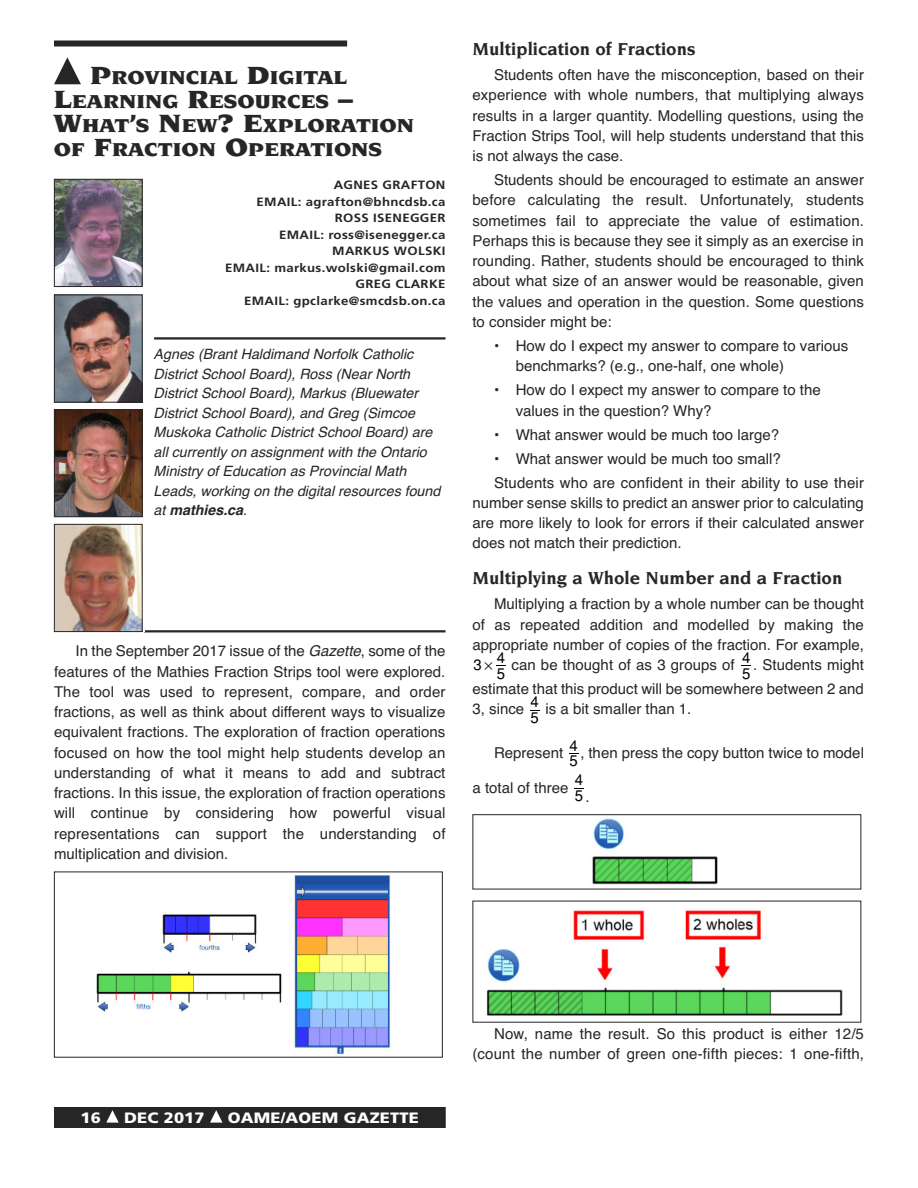
<style>
.page{position:relative;width:918px;height:1188px;background:#fff}
.page>*{position:absolute;margin:0;border:0;box-sizing:border-box;transform-origin:0 0}
.t1{font:900 20.25px/24px "Novarese";color:#272526;scale:1.1 1}
.t2{font:700 18.75px "Novarese";color:#272526}
.t3{font:15px/20.2px "Helvetica";color:#272526;text-align:justify}
.t4{font:900 15px "Frutiger";letter-spacing:.01em;color:#fff;scale:1.1 1}
.t5{font:15px/15.8px "Helvetica";color:#000}
.t6{font:italic 14.25px/19.5px "Helvetica";color:#272526}
.t7{font:700 12px/16.5px "Frutiger";letter-spacing:.025em;color:#272526;text-align:right;scale:1.1 1}
.s1{font-size:27px}
.s2{font-weight:700}
.s3{font-style:normal}
.s4{font-style:italic}
.s5{color:#272526}
</style>
<div class="page">
<div style="left:54px;top:40px;width:293px;height:6px;background:#272526"></div>
<hr style="left:154px;top:337px;width:292px;height:3px;background:#272526">
<hr style="left:144px;top:630px;width:302px;height:2px;background:#272526">
<svg style="left:54px;top:57px;width:27px;height:27px"></svg>
<img style="left:96px;top:874px;width:295px;height:181px">
<div style="left:54px;top:872px;width:389px;height:186px;border:1px solid #272526"></div>
<img style="left:592px;top:818px;width:126px;height:67px">
<div style="left:472px;top:814px;width:389px;height:75px;border:1px solid #272526"></div>
<img style="left:486px;top:910px;width:357px;height:106px">
<div style="left:54px;top:1107px;width:392px;height:21px;background:#272526"></div>
<svg style="left:106px;top:1110px;width:13px;height:13px"></svg>
<svg style="left:210px;top:1110px;width:13px;height:13px"></svg>
<img style="left:56px;top:526px;width:85px;height:104px">
<div style="left:54px;top:524px;width:89px;height:108px;border:1px solid #272526"></div>
<img style="left:56px;top:411px;width:85px;height:104px">
<div style="left:54px;top:409px;width:89px;height:108px;border:1px solid #272526"></div>
<img style="left:56px;top:181px;width:85px;height:104px">
<div style="left:54px;top:179px;width:89px;height:108px;border:1px solid #272526"></div>
<img style="left:56px;top:297px;width:85px;height:104px">
<div style="left:54px;top:295px;width:89px;height:108px;border:1px solid #272526"></div>
<h1 class="t1" style="left:54px;top:66px;width:329px;text-indent:36px"><span class="s1">P</span>ROVINCIAL <span class="s1">D</span>IGITAL<br><span class="s1">L</span>EARNING <span class="s1">R</span>ESOURCES <span class="s1">–<br>W</span>HAT<span class="s1">’</span>S <span class="s1">N</span>EW<span class="s1">? E</span>XPLORATION<br>OF <span class="s1">F</span>RACTION <span class="s1">O</span>PERATIONS</h1>
<p class="t7" style="left:225px;top:176px;width:202px">AGNES GRAFTON<br>EMAIL: agrafton@bhncdsb.ca<br>ROSS ISENEGGER<br>EMAIL: ross@isenegger.ca<br>MARKUS WOLSKI<br>EMAIL: markus.wolski@gmail.com<br>GREG CLARKE<br>EMAIL: gpclarke@smcdsb.on.ca</p>
<p class="t6" style="left:154px;top:345px;width:288px">Agnes (Brant Haldimand Norfolk Catholic District School Board), Ross (Near North District School Board), Markus (Bluewater District School Board), and Greg (Simcoe Muskoka Catholic District School Board) are all currently on assignment with the Ontario Ministry of Education as Provincial Math Leads, working on the digital resources found at <span class="s2">mathies.ca</span><span class="s3">.</span></p>
<p class="t3" style="left:54px;top:641px;width:393px;text-indent:22px">In the September 2017 issue of the <span class="s4">Gazette</span>, some of the features of the Mathies Fraction Strips tool were explored.<br>The tool was used to represent, compare, and order fractions, as well as think about different ways to visualize equivalent fractions. The exploration of fraction operations focused on how the tool might help students develop an understanding of what it means to add and subtract fractions. In this issue, the exploration of fraction operations will continue by considering how powerful visual representations can support the understanding of multiplication and division.</p>
<p class="t2" style="left:472px;top:38px;width:224px">Multiplication of Fractions</p>
<p class="t3" style="left:472px;top:65px;width:393px;text-indent:22px">Students often have the misconception, based on their experience with whole numbers, that multiplying always results in a larger quantity. Modelling questions, using the Fraction Strips Tool, will help students understand that this is not always the case.</p>
<p class="t3" style="left:472px;top:170px;width:393px;text-indent:22px">Students should be encouraged to estimate an answer before calculating the result. Unfortunately, students sometimes fail to appreciate the value of estimation.<br>Perhaps this is because they see it simply as an exercise in rounding. Rather, students should be encouraged to think about what size of an answer would be reasonable, given the values and operation in the question. Some questions to consider might be:</p>
<p class="t3" style="left:516px;top:336px;width:334px;text-indent:-22px">• How do I expect my answer to compare to various benchmarks? (e.g., one-half, one whole)</p>
<p class="t3" style="left:516px;top:380px;width:307px;text-indent:-22px">• How do I expect my answer to compare to the values in the question? Why?</p>
<p class="t3" style="left:494px;top:425px;width:287px">• What answer would be much too large?</p>
<p class="t3" style="left:494px;top:447px;width:371px;line-height:24px">• What answer would be much too small?<br>Students who are confident in their ability to use their</p>
<p class="t3" style="left:473px;top:493px;width:393px">number sense skills to predict an answer prior to calculating are more likely to look for errors if their calculated answer does not match their prediction.</p>
<p class="t2" style="left:472px;top:567px;width:371px">Multiplying a Whole Number and a Fraction</p>
<p class="t3" style="left:472px;top:595px;width:393px;text-align:right">Multiplying a fraction by a whole number can be thought<br>of as repeated addition and modelled by making the appropriate number of copies of the fraction. For example, can be thought of as 3 groups of . Students might</p>
<p class="t3" style="left:472px;top:679px;width:393px">estimate that this product will be somewhere between 2 and<br>3, since</p>
<p class="t5" style="left:474px;top:656px;width:10px">3</p>
<p class="t5" style="left:497px;top:649px;width:10px">4<br>5</p>
<p class="t5" style="left:742px;top:649px;width:10px">4<br>5</p>
<p class="t5" style="left:530px;top:694px;width:10px">4<br>5</p>
<p class="t5" style="left:569px;top:737px;width:10px">4<br>5</p>
<p class="t5" style="left:575px;top:772px;width:10px">4</p>
<p class="t3" style="left:546px;top:700px;width:147px">is a bit smaller than 1.</p>
<p class="t3" style="left:494px;top:743px;width:371px">Represent , then press the copy button twice to model</p>
<p class="t3" style="left:472px;top:778px;width:97px">a total of three</p>
<p class="t5" style="left:575px;top:788px;width:17px">5<span class="s5">.</span></p>
<p class="t4" style="left:81px;top:1108px;width:20px">16</p>
<p class="t4" style="left:124px;top:1108px;width:75px">DEC 2017</p>
<p class="t4" style="left:228px;top:1108px;width:175px">OAME/AOEM GAZETTE</p>
<p class="t3" style="left:472px;top:1024px;width:393px;text-align:right">Now, name the result. So this product is either 12/5 (count the number of green one-fifth pieces: 1 one-fifth,</p>
</div>
